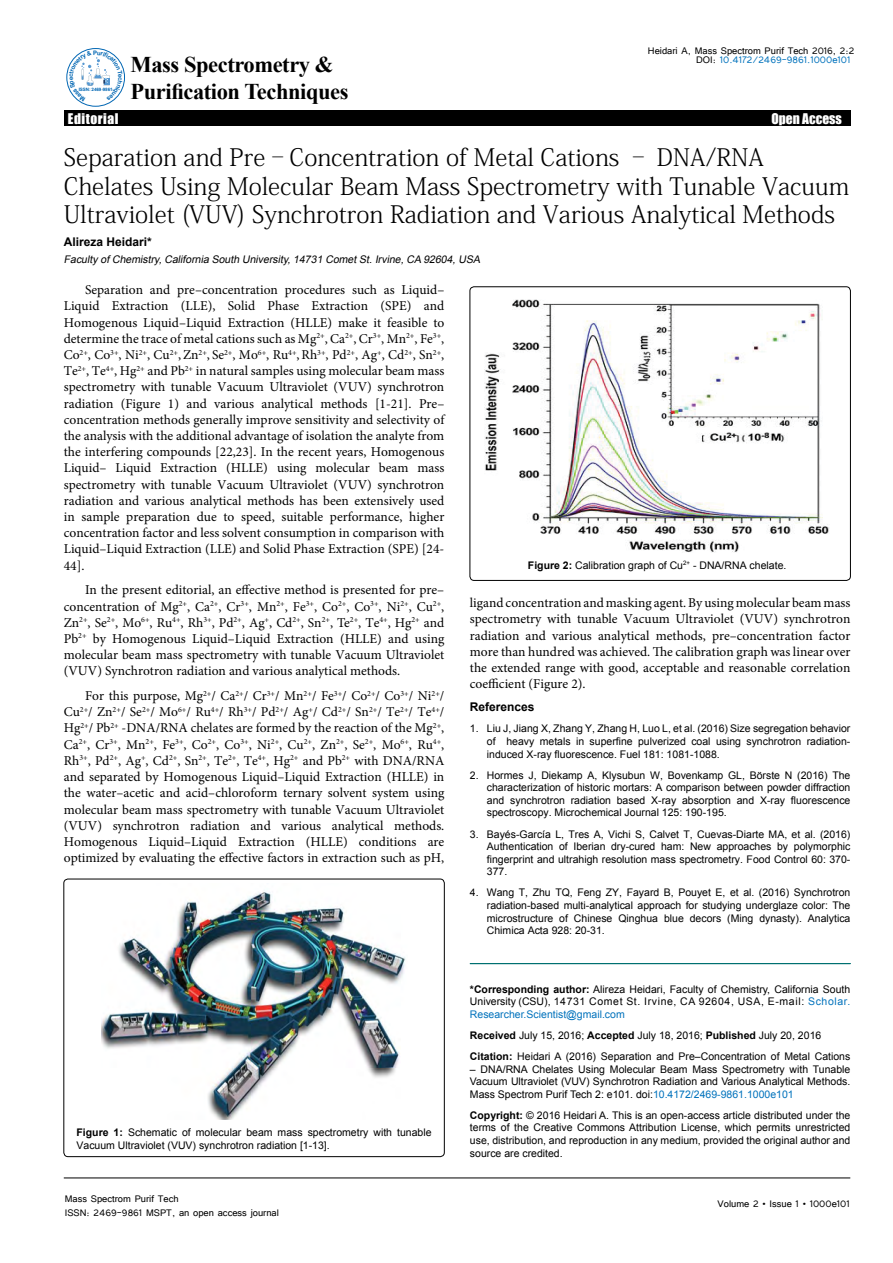
<style>
.page{position:relative;width:893px;height:1263px;background:#fff}
.page>*{position:absolute;margin:0;border:0;box-sizing:border-box;transform-origin:0 0}
.t1{font:24px/28.8px "Adobe Fangsong Std";color:#000}
.t2{font:700 22.5px/27px "Times New Roman";letter-spacing:-.02em;color:#000}
.t3{font:13.5px/16.2px "Minion Pro";color:#000;text-align:justify}
.t4{font:13.5px "Impact";color:#fff}
.t5{font:13.5px "Impact";letter-spacing:.04em;color:#fff}
.t6{font:12px/14.4px "Tunga";color:#000}
.t7{font:700 12px "Arial";color:#000}
.t8{font:10.5px/12.6px "Arial";color:#000;text-align:justify}
.t9{font:italic 10.5px "Arial";color:#000}
.t10{font:700 4.5px "Arial";letter-spacing:-.02em;color:#0066b3}
.s1{color:#000101}
.s2{color:#0072bc}
.s3{font-weight:700}
</style>
<div class="page">
<hr style="left:64px;top:1178px;width:786px;height:1px;background:#000">
<div style="left:64px;top:111px;width:786px;height:15px;background:#000"></div>
<svg style="left:67px;top:49px;width:58px;height:57px"></svg>
<div style="left:67px;top:48px;width:58px;height:59px;border:1px solid #0066b3;border-radius:50%"></div>
<div style="left:64px;top:879px;width:380px;height:278px;border:1px solid #000;border-radius:4px"></div>
<hr style="left:470px;top:963px;width:380px;height:1px;background:#007071">
<img style="left:101px;top:892px;width:305px;height:228px">
<img style="left:485px;top:299px;width:344px;height:254px">
<div style="left:470px;top:287px;width:380px;height:293px;border:1px solid #000;border-radius:4px"></div>
<svg style="left:69px;top:50px;width:53px;height:51px"></svg>
<p class="t10" style="left:79px;top:86px;width:35px">ISSN: 2469-9861</p>
<h2 class="t2" style="left:131px;top:50px;width:219px">Mass Spectrometry &amp;<br>Purification Techniques</h2>
<p class="t6" style="left:696px;top:46px;width:160px;line-height:8.9px;text-indent:-48px">Heidari A, Mass Spectrom Purif Tech 2016, 2:2<br><span class="s1">DOI:</span> <span class="s2">10.4172/2469-9861.1000e101</span></p>
<p class="t5" style="left:68px;top:108px;width:52px">Editorial</p>
<p class="t4" style="left:771px;top:108px;width:72px">Open Access</p>
<p class="t1" style="left:64px;top:143px;width:787px">Separation and Pre–Concentration of Metal Cations – DNA/RNA<br>Chelates Using Molecular Beam Mass Spectrometry with Tunable Vacuum<br>Ultraviolet (VUV) Synchrotron Radiation and Various Analytical Methods</p>
<p class="t7" style="left:64px;top:234px;width:90px">Alireza Heidari*</p>
<p class="t9" style="left:64px;top:253px;width:420px">Faculty ofChemistry,California South University,14731 CometSt.Irvine,CA 92604,USA</p>
<p class="t3" style="left:64px;top:282px;width:382px;text-indent:21px">Separation and pre–concentration procedures such as Liquid– Liquid Extraction (LLE), Solid Phase Extraction (SPE) and Homogenous Liquid–Liquid Extraction (HLLE) make it feasible to determine the trace of metal cations such as Mg<sup>2+</sup>, Ca<sup>2+</sup>, Cr<sup>3+</sup>, Mn<sup>2+</sup>, Fe<sup>3+</sup>, Co<sup>2+</sup>, Co<sup>3+</sup>, Ni<sup>2+</sup>, Cu<sup>2+</sup>,Zn<sup>2+</sup>, Se<sup>2+</sup>, Mo<sup>6+</sup>, Ru<sup>4+</sup>,Rh<sup>3+</sup>, Pd<sup>2+</sup>, Ag<sup>+</sup>, Cd<sup>2+</sup>, Sn<sup>2+</sup>, Te<sup>2+</sup>, Te<sup>4+</sup>, Hg<sup>2+</sup> and Pb<sup>2+</sup> in natural samples using molecular beam mass spectrometry with tunable Vacuum Ultraviolet (VUV) synchrotron radiation (Figure 1) and various analytical methods [1-21]. Pre– concentration methods generally improve sensitivity and selectivity of the analysis with the additional advantage of isolation the analyte from the interfering compounds [22,23]. In the recent years, Homogenous Liquid– Liquid Extraction (HLLE) using molecular beam mass spectrometry with tunable Vacuum Ultraviolet (VUV) synchrotron radiation and various analytical methods has been extensively used in sample preparation due to speed, suitable performance, higher concentration factor and less solvent consumption in comparison with Liquid–Liquid Extraction (LLE) and Solid Phase Extraction (SPE) [24- 44].</p>
<p class="t3" style="left:64px;top:582px;width:382px;text-indent:21px">In the present editorial, an effective method is presented for pre– concentration of Mg<sup>2+</sup>, Ca<sup>2+</sup>, Cr<sup>3+</sup>, Mn<sup>2+</sup>, Fe<sup>3+</sup>, Co<sup>2+</sup>, Co<sup>3+</sup>, Ni<sup>2+</sup>, Cu<sup>2+</sup>, Zn<sup>2+</sup>, Se<sup>2+</sup>, Mo<sup>6+</sup>, Ru<sup>4+</sup>, Rh<sup>3+</sup>, Pd<sup>2+</sup>, Ag<sup>+</sup>, Cd<sup>2+</sup>, Sn<sup>2+</sup>, Te<sup>2+</sup>, Te<sup>4+</sup>, Hg<sup>2+</sup> and Pb<sup>2+</sup> by Homogenous Liquid–Liquid Extraction (HLLE) and using molecular beam mass spectrometry with tunable Vacuum Ultraviolet (VUV) Synchrotron radiation and various analytical methods.</p>
<p class="t3" style="left:64px;top:688px;width:382px;text-indent:21px">For this purpose, Mg<sup>2+</sup>/ Ca<sup>2+</sup>/ Cr<sup>3+</sup>/ Mn<sup>2+</sup>/ Fe<sup>3+</sup>/ Co<sup>2+</sup>/ Co<sup>3+</sup>/ Ni<sup>2+</sup>/ Cu<sup>2+</sup>/ Zn<sup>2+</sup>/ Se<sup>2+</sup>/ Mo<sup>6+</sup>/ Ru<sup>4+</sup>/ Rh<sup>3+</sup>/ Pd<sup>2+</sup>/ Ag<sup>+</sup>/ Cd<sup>2+</sup>/ Sn<sup>2+</sup>/ Te<sup>2+</sup>/ Te<sup>4+</sup>/ Hg<sup>2+</sup>/ Pb<sup>2+</sup> -DNA/RNA chelates are formed by the reaction of the Mg<sup>2+</sup>, Ca<sup>2+</sup>, Cr<sup>3+</sup>, Mn<sup>2+</sup>, Fe<sup>3+</sup>, Co<sup>2+</sup>, Co<sup>3+</sup>, Ni<sup>2+</sup>, Cu<sup>2+</sup>, Zn<sup>2+</sup>, Se<sup>2+</sup>, Mo<sup>6+</sup>, Ru<sup>4+</sup>, Rh<sup>3+</sup>, Pd<sup>2+</sup>, Ag<sup>+</sup>, Cd<sup>2+</sup>, Sn<sup>2+</sup>, Te<sup>2+</sup>, Te<sup>4+</sup>, Hg<sup>2+</sup> and Pb<sup>2+</sup> with DNA/RNA and separated by Homogenous Liquid–Liquid Extraction (HLLE) in the water–acetic and acid–chloroform ternary solvent system using molecular beam mass spectrometry with tunable Vacuum Ultraviolet (VUV) synchrotron radiation and various analytical methods.<br>Homogenous Liquid–Liquid Extraction (HLLE) conditions are optimized by evaluating the effective factors in extraction such as pH,</p>
<p class="t8" style="left:77px;top:1126px;width:357px"><span class="s3">Figure 1:</span> Schematic of molecular beam mass spectrometry with tunable<br>Vacuum Ultraviolet (VUV) synchrotron radiation [1-13].</p>
<p class="t6" style="left:65px;top:1190px;width:216px">Mass Spectrom Purif Tech<br>ISSN: 2469-9861 MSPT, an open access journal</p>
<p class="t8" style="left:528px;top:559px;width:260px"><span class="s3">Figure 2:</span> Calibration graph of Cu<sup>2+</sup> - DNA/RNA chelate.</p>
<p class="t3" style="left:470px;top:595px;width:382px">ligand concentration and masking agent. By using molecular beam mass spectrometry with tunable Vacuum Ultraviolet (VUV) synchrotron radiation and various analytical methods, pre–concentration factor more than hundred was achieved. The calibration graph was linear over the extended range with good, acceptable and reasonable correlation coefficient (Figure 2).</p>
<p class="t7" style="left:470px;top:699px;width:66px">References</p>
<p class="t8" style="left:487px;top:722px;width:365px;text-indent:-17px">1. Liu J, Jiang X, Zhang Y, Zhang H, Luo L, et al. (2016) Size segregation behavior of heavy metals in superfine pulverized coal using synchrotron radiation&shy;induced X-ray fluorescence. Fuel 181: 1081-1088.</p>
<p class="t8" style="left:487px;top:769px;width:365px;text-indent:-17px">2. Hormes J, Diekamp A, Klysubun W, Bovenkamp GL, Börste N (2016) The characterization of historic mortars: A comparison between powder diffraction and synchrotron radiation based X-ray absorption and X-ray fluorescence spectroscopy. Microchemical Journal 125: 190-195.</p>
<p class="t8" style="left:487px;top:828px;width:365px;text-indent:-17px">3. Bayés-García L, Tres A, Vichi S, Calvet T, Cuevas-Diarte MA, et al. (2016)<br>Authentication of Iberian dry-cured ham: New approaches by polymorphic fingerprint and ultrahigh resolution mass spectrometry. Food Control 60: 370- 377.</p>
<p class="t8" style="left:487px;top:886px;width:365px;text-indent:-17px">4. Wang T, Zhu TQ, Feng ZY, Fayard B, Pouyet E, et al. (2016) Synchrotron radiation-based multi-analytical approach for studying underglaze color: The microstructure of Chinese Qinghua blue decors (Ming dynasty). Analytica Chimica Acta 928: 20-31.</p>
<p class="t8" style="left:470px;top:983px;width:382px"><span class="s3">*Corresponding author:</span> Alireza Heidari, Faculty of Chemistry, California South University (CSU), 14731 Comet St. Irvine, CA 92604, USA, E-mail: <span class="s2">Scholar.<br>Researcher.Scientist@gmail.com</span></p>
<p class="t8" style="left:470px;top:1029px;width:353px"><span class="s3">Received</span> July 15, 2016; <span class="s3">Accepted</span> July 18, 2016; <span class="s3">Published</span> July 20, 2016</p>
<p class="t8" style="left:470px;top:1050px;width:382px"><span class="s3">Citation:</span> Heidari A (2016) Separation and Pre–Concentration of Metal Cations</p>
<p class="t8" style="left:470px;top:1063px;width:382px">– DNA/RNA Chelates Using Molecular Beam Mass Spectrometry with Tunable Vacuum Ultraviolet (VUV) Synchrotron Radiation and Various Analytical Methods.<br>Mass Spectrom Purif Tech 2: e101. doi:<span class="s2">10.4172/2469-9861.1000e101</span></p>
<p class="t8" style="left:470px;top:1109px;width:382px"><span class="s3">Copyright:</span> © 2016 Heidari A. This is an open-access article distributed under the terms of the Creative Commons Attribution License, which permits unrestricted use, distribution, and reproduction in any medium, provided the original author and source are credited.</p>
<p class="t6" style="left:718px;top:1196px;width:134px">Volume 2 • Issue 1 • 1000e101</p>
</div>
